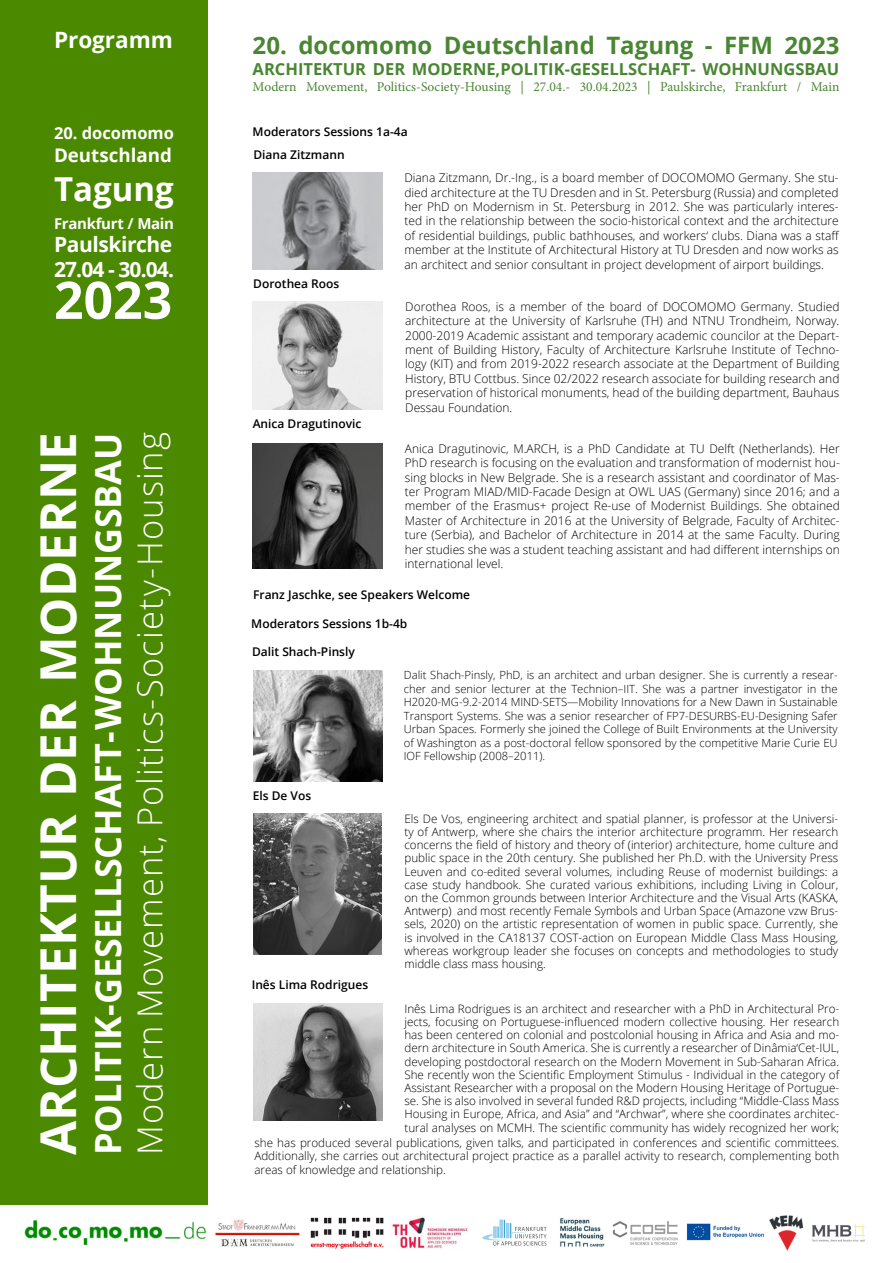
<style>
.page{position:relative;width:893px;height:1263px;background:#fff}
.page>*{position:absolute;margin:0;border:0;box-sizing:border-box;transform-origin:0 0}
.t1{font:700 51.75px "Open Sans";color:#fff}
.t2{font:700 49.5px "Open Sans";color:#fff}
.t3{font:700 36px "Open Sans";letter-spacing:-.005em;color:#fff}
.t4{font:300 34.5px "Open Sans";letter-spacing:.03em;color:#fff}
.t5{font:700 33px "Open Sans";color:#fff}
.t6{font:700 24px "Open Sans";color:#498632}
.t7{font:700 22.5px "Open Sans";color:#fff}
.t8{font:700 21px/25.2px "Open Sans";letter-spacing:-.02em;color:#fff}
.t9{font:700 18.75px "Open Sans";color:#fff}
.t10{font:700 16.5px "Open Sans";color:#498632}
.t11{font:700 16.5px "Open Sans";color:#fff}
.t12{font:700 15px "Open Sans";letter-spacing:-.02em;color:#fff}
.t13{font:13.5px "Minion Pro";color:#498632}
.t14{font:300 12px/14.4px "Open Sans";color:#000;text-align:justify}
.t15{font:600 12px "Open Sans";color:#000}
.t16{font:300 11.7px/13.2px "Open Sans";color:#000;text-align:justify}
.t17{font:300 11.25px/13.5px "Open Sans";color:#000;text-align:justify}
</style>
<div class="page">
<div style="left:0;top:0;width:208px;height:1204px;background:#4b8900"></div>
<img style="left:24px;top:1220px;width:182px;height:26px">
<img style="left:215px;top:1219px;width:85px;height:28px">
<img style="left:310px;top:1217px;width:74px;height:32px">
<img style="left:392px;top:1216px;width:76px;height:33px">
<img style="left:482px;top:1219px;width:65px;height:27px">
<img style="left:686px;top:1223px;width:78px;height:18px">
<img style="left:560px;top:1218px;width:45px;height:29px">
<img style="left:769px;top:1215px;width:35px;height:36px">
<img style="left:812px;top:1223px;width:54px;height:19px">
<img style="left:612px;top:1221px;width:66px;height:24px">
<img style="left:253px;top:173px;width:130px;height:97px">
<img style="left:252px;top:443px;width:131px;height:126px">
<img style="left:253px;top:301px;width:130px;height:108px">
<img style="left:253px;top:814px;width:128px;height:141px">
<img style="left:253px;top:1003px;width:129px;height:118px">
<img style="left:254px;top:671px;width:128px;height:111px">
<h3 class="t7" style="left:54px;top:24px;width:120px">Programm</h3>
<h3 class="t11" style="left:54px;top:121px;width:122px">20. docomomo</h3>
<h3 class="t9" style="left:54px;top:142px;width:119px">Deutschland</h3>
<h3 class="t5" style="left:54px;top:166px;width:121px">Tagung</h3>
<p class="t12" style="left:54px;top:213px;width:122px">Frankfurt / Main</p>
<h3 class="t8" style="left:54px;top:231px;width:122px">Paulskirche<br>27.04 - 30.04.</h3>
<h1 class="t1" style="left:54px;top:264px;width:120px">2023</h1>
<h2 class="t2" style="left:23px;top:1155px;width:724px;rotate:-90deg">ARCHITEKTUR DER MODERNE</h2>
<h3 class="t3" style="left:83px;top:1155px;width:724px;rotate:-90deg">POLITIK-GESELLSCHAFT- WOHNUNGSBAU</h3>
<h3 class="t4" style="left:126px;top:1155px;width:724px;rotate:-90deg">Modern Movement, Politics-Society-Housing</h3>
<h3 class="t6" style="left:253px;top:29px;width:588px">20. docomomo Deutschland Tagung - FFM 2023</h3>
<h3 class="t10" style="left:253px;top:57px;width:588px">ARCHITEKTUR DER MODERNE,POLITIK-GESELLSCHAFT- WOHNUNGSBAU</h3>
<p class="t13" style="left:253px;top:78px;width:588px">Modern Movement, Politics-Society-Housing | 27.04.- 30.04.2023 | Paulskirche, Frankfurt / Main</p>
<p class="t15" style="left:253px;top:123px;width:157px">Moderators Sessions 1a-4a</p>
<p class="t15" style="left:253px;top:146px;width:93px">Diana Zitzmann</p>
<p class="t15" style="left:253px;top:275px;width:88px">Dorothea Roos</p>
<p class="t15" style="left:253px;top:416px;width:110px">Anica Dragutinovic</p>
<p class="t14" style="left:404px;top:170px;width:436px">Diana Zitzmann, Dr.-Ing., is a board member of DOCOMOMO Germany. She stu&shy;died architecture at the TU Dresden and in St. Petersburg (Russia) and completed her PhD on Modernism in St. Petersburg in 2012. She was particularly interes&shy;ted in the relationship between the socio-historical context and the architecture of residential buildings, public bathhouses, and workers‘ clubs. Diana was a staff member at the Institute of Architectural History at TU Dresden and now works as an architect and senior consultant in project development of airport buildings.</p>
<p class="t14" style="left:405px;top:299px;width:436px">Dorothea Roos, is a member of the board of DOCOMOMO Germany. Studied architecture at the University of Karlsruhe (TH) and NTNU Trondheim, Norway.<br>2000-2019 Academic assistant and temporary academic councilor at the Depart&shy;ment of Building History, Faculty of Architecture Karlsruhe Institute of Techno&shy;logy (KIT) and from 2019-2022 research associate at the Department of Building History, BTU Cottbus. Since 02/2022 research associate for building research and preservation of historical monuments, head of the building department, Bauhaus Dessau Foundation.</p>
<p class="t14" style="left:405px;top:441px;width:437px">Anica Dragutinovic, M.ARCH, is a PhD Candidate at TU Delft (Netherlands). Her PhD research is focusing on the evaluation and transformation of modernist hou&shy;sing blocks in New Belgrade. She is a research assistant and coordinator of Mas&shy;ter Program MIAD/MID-Facade Design at OWL UAS (Germany) since 2016; and a member of the Erasmus+ project Re-use of Modernist Buildings. She obtained Master of Architecture in 2016 at the University of Belgrade, Faculty of Architec&shy;ture (Serbia), and Bachelor of Architecture in 2014 at the same Faculty. During her studies she was a student teaching assistant and had different internships on international level.</p>
<p class="t15" style="left:253px;top:586px;width:218px">Franz Jaschke, see Speakers Welcome</p>
<p class="t15" style="left:251px;top:616px;width:158px">Moderators Sessions 1b-4b</p>
<p class="t15" style="left:252px;top:644px;width:104px">Dalit Shach-Pinsly</p>
<p class="t15" style="left:253px;top:787px;width:60px">Els De Vos</p>
<p class="t15" style="left:252px;top:976px;width:118px">Inês Lima Rodrigues</p>
<p class="t17" style="left:404px;top:668px;width:435px">Dalit Shach-Pinsly, PhD, is an architect and urban designer. She is currently a resear&shy;cher and senior lecturer at the Technion–IIT. She was a partner investigator in the H2020-MG-9.2-2014 MIND-SETS—Mobility Innovations for a New Dawn in Sustainable Transport Systems. She was a senior researcher of FP7-DESURBS-EU-Designing Safer Urban Spaces. Formerly she joined the College of Built Environments at the University of Washington as a post-doctoral fellow sponsored by the competitive Marie Curie EU IOF Fellowship (2008–2011).</p>
<p class="t16" style="left:404px;top:812px;width:435px">Els De Vos, engineering architect and spatial planner, is professor at the Universi&shy;ty of Antwerp, where she chairs the interior architecture programm. Her research concerns the field of history and theory of (interior) architecture, home culture and public space in the 20th century. She published her Ph.D. with the University Press Leuven and co-edited several volumes, including Reuse of modernist buildings: a case study handbook. She curated various exhibitions, including Living in Colour, on the Common grounds between Interior Architecture and the Visual Arts (KASKA, Antwerp) and most recently Female Symbols and Urban Space (Amazone vzw Brus&shy;sels, 2020) on the artistic representation of women in public space. Currently, she is involved in the CA18137 COST-action on European Middle Class Mass Housing, whereas workgroup leader she focuses on concepts and methodologies to study middle class mass housing.</p>
<p class="t16" style="left:404px;top:1001px;width:436px">Inês Lima Rodrigues is an architect and researcher with a PhD in Architectural Pro&shy;jects, focusing on Portuguese-influenced modern collective housing. Her research has been centered on colonial and postcolonial housing in Africa and Asia and mo&shy;dern architecture in South America. She is currently a researcher of Dinâmia‘Cet-IUL, developing postdoctoral research on the Modern Movement in Sub-Saharan Africa.<br>She recently won the Scientific Employment Stimulus - Individual in the category of Assistant Researcher with a proposal on the Modern Housing Heritage of Portugue&shy;se. She is also involved in several funded R&amp;D projects, including “Middle-Class Mass Housing in Europe, Africa, and Asia” and “Archwar”, where she coordinates architec&shy;tural analyses on MCMH. The scientific community has widely recognized her work;</p>
<p class="t16" style="left:254px;top:1136px;width:586px">she has produced several publications, given talks, and participated in conferences and scientific committees.<br>Additionally, she carries out architectural project practice as a parallel activity to research, complementing both areas of knowledge and relationship.</p>
</div>
